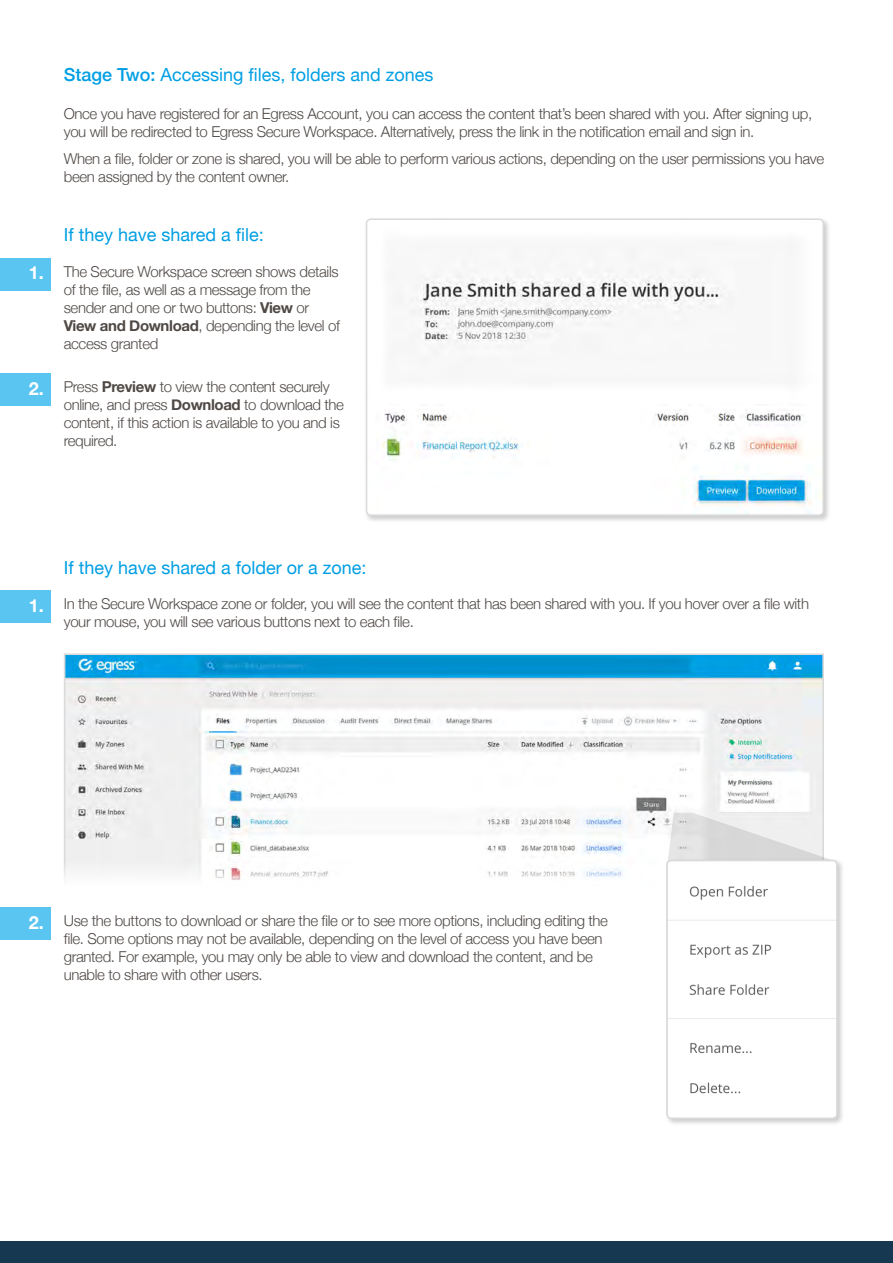
<style>
.page{position:relative;width:893px;height:1263px;background:#fff}
.page>*{position:absolute;margin:0;border:0;box-sizing:border-box;transform-origin:0 0}
.t1{font:18px "Helvetica Neue";color:#009fe3}
.t2{font:700 18px "Helvetica Neue";color:#fff}
.t3{font:300 15px/18px "Helvetica Neue";letter-spacing:-.025em;color:#4f4946}
.s1{font-weight:500}
.s2{font-weight:700}
</style>
<div class="page">
<div style="left:0;top:1241px;width:893px;height:22px;background:#163850"></div>
<div style="left:0;top:258px;width:51px;height:33px;background:#5bc5f2"></div>
<div style="left:0;top:373px;width:51px;height:33px;background:#5bc5f2"></div>
<div style="left:0;top:590px;width:51px;height:33px;background:#5bc5f2"></div>
<div style="left:0;top:907px;width:51px;height:33px;background:#5bc5f2"></div>
<div style="left:365px;top:217px;width:467px;height:306px;background:#000;opacity:.2"></div>
<img style="left:369px;top:221px;width:452px;height:292px">
<div style="left:366px;top:218px;width:458px;height:298px;border:2px solid #dadada;border-radius:4px"></div>
<img style="left:67px;top:656px;width:754px;height:224px">
<div style="left:64px;top:653px;width:760px;height:236px;border:2px solid #dadada"></div>
<svg style="left:668px;top:813px;width:157px;height:45px"></svg>
<div style="left:665px;top:858px;width:180px;height:268px;background:#000;opacity:.2"></div>
<img style="left:667px;top:860px;width:170px;height:256px">
<div style="left:666px;top:860px;width:172px;height:259px;border:2px solid #dadada;border-radius:4px"></div>
<p class="t2" style="left:29px;top:259px;width:17px">1.</p>
<p class="t2" style="left:29px;top:374px;width:17px">2.</p>
<p class="t1" style="left:64px;top:62px;width:371px"><span class="s1">Stage Two:</span> Accessing files, folders and zones</p>
<p class="t3" style="left:64px;top:104px;width:750px">Once you have registered for an Egress Account, you can access the content that’s been shared with you. After signing up, you will be redirected to Egress Secure Workspace. Alternatively, press the link in the notification email and sign in.</p>
<p class="t3" style="left:64px;top:148px;width:762px">When a file, folder or zone is shared, you will be able to perform various actions, depending on the user permissions you have been assigned by the content owner.</p>
<p class="t1" style="left:64px;top:222px;width:202px">If they have shared a file:</p>
<p class="t3" style="left:64px;top:261px;width:278px">The Secure Workspace screen shows details of the file, as well as a message from the sender and one or two buttons: <span class="s2">View</span> or <span class="s2">View and Download</span>, depending the level of access granted</p>
<p class="t3" style="left:64px;top:377px;width:282px">Press <span class="s2">Preview</span> to view the content securely online, and press <span class="s2">Download</span> to download the content, if this action is available to you and is required.</p>
<p class="t2" style="left:29px;top:591px;width:17px">1.</p>
<p class="t1" style="left:64px;top:554px;width:304px">If they have shared a folder or a zone:</p>
<p class="t3" style="left:64px;top:594px;width:747px">In the Secure Workspace zone or folder, you will see the content that has been shared with you. If you hover over a file with your mouse, you will see various buttons next to each file.</p>
<p class="t2" style="left:29px;top:908px;width:17px">2.</p>
<p class="t3" style="left:64px;top:911px;width:546px">Use the buttons to download or share the file or to see more options, including editing the file. Some options may not be available, depending on the level of access you have been granted. For example, you may only be able to view and download the content, and be unable to share with other users.</p>
</div>
